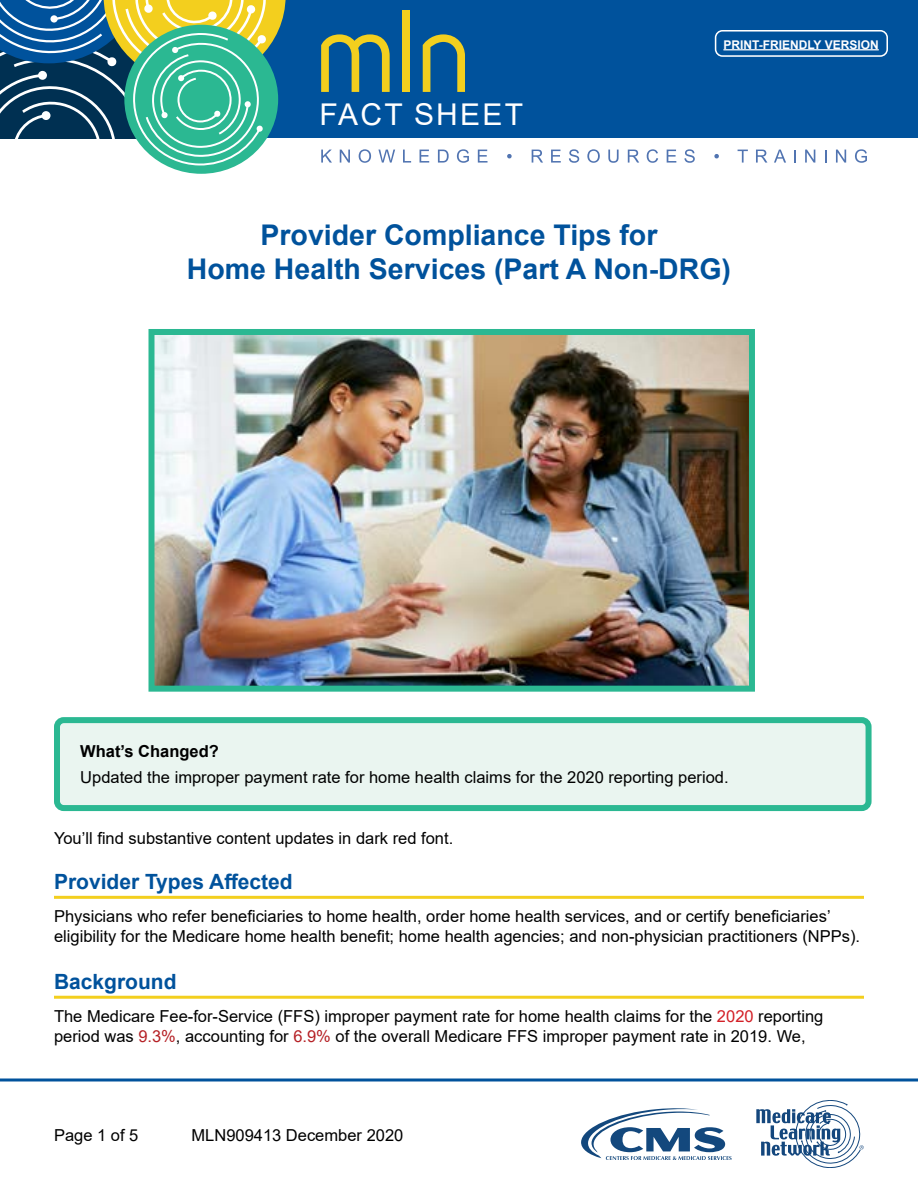
<style>
.page{position:relative;width:918px;height:1188px;background:#fff}
.page>*{position:absolute;margin:0;border:0;box-sizing:border-box;transform-origin:0 0}
.t1{font:30px "Arial";letter-spacing:.075em;color:#fff}
.Booklet_Title{font:700 28.5px "Arial";color:#00529c}
.t2{font:700 21px "Arial";color:#00529c}
.t3{font:16.5px/19.8px "Arial";color:#000}
.t4{font:700 16.5px "Arial";color:#000}
.t5{font:700 12px "Arial";color:#fff}
.s1{color:#d32027}
.s2{color:#b52025}
</style>
<div class="page">
<div style="left:0;top:0;width:918px;height:138px;background:#00529c"></div>
<svg style="left:0;top:0;width:286px;height:166px"></svg>
<svg style="left:321px;top:34px;width:69px;height:58px"></svg>
<div style="left:402px;top:11px;width:8px;height:81px;background:#f3cf1e"></div>
<svg style="left:423px;top:34px;width:42px;height:58px"></svg>
<svg style="left:321px;top:150px;width:11px;height:13px"></svg>
<svg style="left:340px;top:150px;width:10px;height:13px"></svg>
<svg style="left:359px;top:149px;width:12px;height:14px"></svg>
<svg style="left:378px;top:150px;width:17px;height:13px"></svg>
<svg style="left:403px;top:150px;width:8px;height:13px"></svg>
<svg style="left:420px;top:150px;width:9px;height:13px"></svg>
<svg style="left:438px;top:150px;width:11px;height:13px"></svg>
<svg style="left:457px;top:149px;width:12px;height:14px"></svg>
<svg style="left:478px;top:150px;width:10px;height:13px"></svg>
<svg style="left:507px;top:154px;width:5px;height:4px"></svg>
<svg style="left:532px;top:150px;width:11px;height:13px"></svg>
<svg style="left:551px;top:150px;width:10px;height:13px"></svg>
<svg style="left:569px;top:149px;width:10px;height:14px"></svg>
<svg style="left:587px;top:149px;width:13px;height:14px"></svg>
<svg style="left:608px;top:150px;width:11px;height:13px"></svg>
<svg style="left:628px;top:150px;width:11px;height:13px"></svg>
<svg style="left:647px;top:149px;width:11px;height:14px"></svg>
<svg style="left:667px;top:150px;width:9px;height:13px"></svg>
<svg style="left:684px;top:149px;width:11px;height:14px"></svg>
<svg style="left:714px;top:154px;width:5px;height:4px"></svg>
<svg style="left:738px;top:150px;width:10px;height:13px"></svg>
<svg style="left:756px;top:150px;width:11px;height:13px"></svg>
<svg style="left:774px;top:150px;width:12px;height:13px"></svg>
<svg style="left:794px;top:150px;width:2px;height:13px"></svg>
<svg style="left:805px;top:150px;width:10px;height:13px"></svg>
<svg style="left:825px;top:150px;width:2px;height:13px"></svg>
<svg style="left:836px;top:150px;width:10px;height:13px"></svg>
<svg style="left:855px;top:149px;width:12px;height:14px"></svg>
<svg style="left:581px;top:1108px;width:151px;height:52px"></svg>
<svg style="left:756px;top:1100px;width:108px;height:68px"></svg>
<svg style="left:0;top:1078px;width:918px;height:4px"></svg>
<hr style="left:54px;top:896px;width:810px;height:3px;background:#f3cf1e">
<hr style="left:54px;top:996px;width:810px;height:3px;background:#f3cf1e">
<hr style="left:723px;top:49px;width:156px;height:1px;background:#fff">
<div style="left:715px;top:30px;width:173px;height:27px;border:2px solid #fff;border-radius:7px"></div>
<img style="left:155px;top:336px;width:593px;height:349px">
<div style="left:148px;top:329px;width:607px;height:363px;border:6px solid #2bb892"></div>
<div style="left:57px;top:720px;width:812px;height:88px;background:#eaf5f0;border-radius:7px"></div>
<div style="left:54px;top:717px;width:818px;height:94px;border:6px solid #2bb892;border-radius:7px"></div>
<h1 class="t1" style="left:319px;top:94px;width:205px">FACT SHEET</h1>
<p class="t5" style="left:723px;top:36px;width:157px">PRINT-FRIENDLY VERSION</p>
<p class="Booklet_Title" style="left:261px;top:215px;width:398px">Provider Compliance Tips for</p>
<p class="Booklet_Title" style="left:187px;top:249px;width:546px">Home Health Services (Part A Non-DRG)</p>
<p class="t4" style="left:80px;top:739px;width:140px">What’s Changed?</p>
<p class="t3" style="left:80px;top:768px;width:650px">Updated the improper payment rate for home health claims for the 2020 reporting period.</p>
<p class="t3" style="left:54px;top:828px;width:401px">You’ll find substantive content updates in dark red font.</p>
<h1 class="t2" style="left:54px;top:867px;width:240px">Provider Types Affected</h1>
<p class="t3" style="left:54px;top:907px;width:808px">Physicians who refer beneficiaries to home health, order home health services, and or certify beneficiaries’ eligibility for the Medicare home health benefit; home health agencies; and non-physician practitioners (NPPs).</p>
<h1 class="t2" style="left:54px;top:967px;width:124px">Background</h1>
<p class="t3" style="left:54px;top:1006px;width:771px">The Medicare Fee-for-Service (FFS) improper payment rate for home health claims for the <span class="s1">2020</span> reporting period was <span class="s2">9.3%</span>, accounting for <span class="s2">6.9%</span> of the overall Medicare FFS improper payment rate in 2019. We,</p>
<p class="t3" style="left:54px;top:1125px;width:86px">Page 1 of 5</p>
<p class="t3" style="left:192px;top:1125px;width:213px">MLN909413 December 2020</p>
</div>
